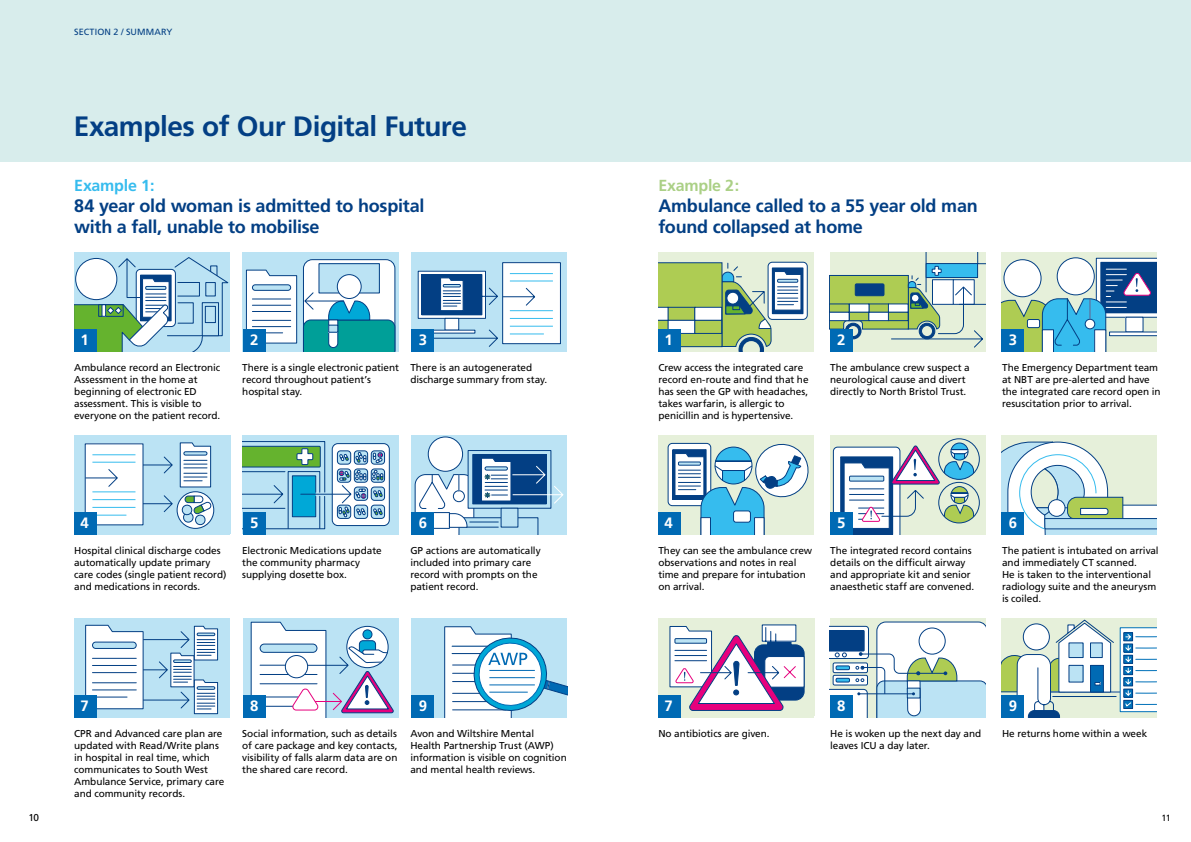
<style>
.page{position:relative;width:1191px;height:842px;background:#fff}
.page>*{position:absolute;margin:0;border:0;box-sizing:border-box;transform-origin:0 0}
.t1{font:700 28px "Frutiger";letter-spacing:-.02em;color:#033f84}
.t2{font:700 18px/21px "Frutiger";letter-spacing:-.015em;color:#033f84}
.t3{font:700 16px "Frutiger";letter-spacing:-.015em;color:#36bcee}
.t4{font:700 16px "Frutiger";letter-spacing:-.015em;color:#abd086}
.t5{font:700 15px "Frutiger";color:#fff}
.t6{font:10px/12px "Frutiger";letter-spacing:-.01em;color:#000}
.t7{font:9px "Frutiger";letter-spacing:.015em;color:#033f84}
.t8{font:9px "Frutiger";color:#000}
</style>
<div class="page">
<div style="left:0;top:0;width:1191px;height:162px;background:#d8edec"></div>
<div style="left:74px;top:252px;width:156px;height:99px;background:#bbe3f4"></div>
<svg style="left:74px;top:257px;width:155px;height:94px"></svg>
<div style="left:243px;top:252px;width:154px;height:99px;background:#bbe3f4"></div>
<svg style="left:245px;top:258px;width:154px;height:93px"></svg>
<div style="left:413px;top:252px;width:154px;height:99px;background:#bbe3f4"></div>
<svg style="left:411px;top:258px;width:150px;height:89px"></svg>
<div style="left:74px;top:435px;width:156px;height:99px;background:#bbe3f4"></div>
<svg style="left:85px;top:442px;width:130px;height:87px"></svg>
<svg style="left:243px;top:435px;width:156px;height:99px;background:#98c6d0"></svg>
<svg style="left:411px;top:435px;width:156px;height:99px"></svg>
<div style="left:74px;top:618px;width:156px;height:99px;background:#bbe3f4"></div>
<svg style="left:85px;top:624px;width:134px;height:91px"></svg>
<svg style="left:243px;top:618px;width:156px;height:99px"></svg>
<svg style="left:411px;top:618px;width:156px;height:99px"></svg>
<div style="left:658px;top:252px;width:156px;height:99px;background:#e6f0da"></div>
<svg style="left:658px;top:262px;width:150px;height:89px"></svg>
<div style="left:658px;top:435px;width:156px;height:99px;background:#e6f0da"></div>
<div style="left:668px;top:443px;width:43px;height:63px;background:#fff;border-radius:4px"></div>
<div style="left:667px;top:443px;width:44px;height:63px;border:1px solid #033f84;border-radius:4px"></div>
<div style="left:672px;top:449px;width:34px;height:51px;border:1px solid #033f84"></div>
<svg style="left:674px;top:442px;width:135px;height:92px"></svg>
<div style="left:658px;top:618px;width:156px;height:97px;background:#e6f0da"></div>
<svg style="left:669px;top:624px;width:136px;height:87px"></svg>
<svg style="left:829px;top:252px;width:156px;height:99px;background:#b5cfb5"></svg>
<svg style="left:830px;top:435px;width:3px;height:77px"></svg>
<svg style="left:833px;top:435px;width:152px;height:99px"></svg>
<div style="left:830px;top:618px;width:155px;height:97px;background:#e6f0da"></div>
<svg style="left:829px;top:621px;width:156px;height:96px;background:#c2d7dd"></svg>
<div style="left:1001px;top:252px;width:146px;height:95px;background:#e6f0da"></div>
<div style="left:1056px;top:257px;width:38px;height:38px;border:1px solid #033f84;border-radius:50%"></div>
<svg style="left:1001px;top:258px;width:156px;height:93px"></svg>
<div style="left:1001px;top:435px;width:156px;height:99px;background:#e6f0da"></div>
<svg style="left:1001px;top:441px;width:156px;height:93px"></svg>
<svg style="left:1001px;top:619px;width:156px;height:98px"></svg>
<div style="left:74px;top:329px;width:23px;height:22px;background:#006ab4"></div>
<div style="left:243px;top:329px;width:22px;height:22px;background:#006ab4"></div>
<div style="left:411px;top:329px;width:23px;height:22px;background:#006ab4"></div>
<div style="left:74px;top:512px;width:23px;height:22px;background:#006ab4"></div>
<div style="left:74px;top:695px;width:23px;height:22px;background:#006ab4"></div>
<div style="left:243px;top:512px;width:22px;height:22px;background:#006ab4"></div>
<div style="left:243px;top:695px;width:22px;height:22px;background:#006ab4"></div>
<div style="left:411px;top:512px;width:23px;height:22px;background:#006ab4"></div>
<div style="left:411px;top:695px;width:23px;height:22px;background:#006ab4"></div>
<div style="left:658px;top:329px;width:23px;height:22px;background:#006ab4"></div>
<div style="left:829px;top:329px;width:23px;height:22px;background:#006ab4"></div>
<div style="left:1001px;top:329px;width:22px;height:22px;background:#006ab4"></div>
<div style="left:658px;top:512px;width:23px;height:22px;background:#006ab4"></div>
<div style="left:658px;top:695px;width:23px;height:22px;background:#006ab4"></div>
<div style="left:829px;top:512px;width:23px;height:22px;background:#006ab4"></div>
<div style="left:829px;top:695px;width:23px;height:22px;background:#006ab4"></div>
<div style="left:1001px;top:512px;width:22px;height:22px;background:#006ab4"></div>
<div style="left:1001px;top:695px;width:22px;height:22px;background:#006ab4"></div>
<p class="t7" style="left:74px;top:28px;width:100px">SECTION 2 / SUMMARY</p>
<h1 class="t1" style="left:74px;top:115px;width:395px">Examples of Our Digital Future</h1>
<h3 class="t3" style="left:74px;top:179px;width:82px">Example 1:</h3>
<h2 class="t2" style="left:74px;top:197px;width:352px">84 year old woman is admitted to hospital with a fall, unable to mobilise</h2>
<h3 class="t4" style="left:658px;top:179px;width:82px">Example 2:</h3>
<h2 class="t2" style="left:658px;top:197px;width:321px">Ambulance called to a 55 year old man found collapsed at home</h2>
<h3 class="t5" style="left:80px;top:334px;width:10px">1</h3>
<h3 class="t5" style="left:250px;top:334px;width:10px">2</h3>
<h3 class="t5" style="left:419px;top:334px;width:10px">3</h3>
<h3 class="t5" style="left:664px;top:334px;width:10px">1</h3>
<h3 class="t5" style="left:837px;top:334px;width:10px">2</h3>
<h3 class="t5" style="left:1008px;top:334px;width:10px">3</h3>
<p class="t6" style="left:74px;top:362px;width:148px">Ambulance record an Electronic<br>Assessment in the home at beginning of electronic ED assessment. This is visible to everyone on the patient record.</p>
<p class="t6" style="left:242px;top:362px;width:158px">There is a single electronic patient record throughout patient’s hospital stay.</p>
<p class="t6" style="left:410px;top:362px;width:138px">There is an autogenerated discharge summary from stay.</p>
<p class="t6" style="left:658px;top:362px;width:152px">Crew access the integrated care record en-route and find that he has seen the GP with headaches, takes warfarin, is allergic to penicillin and is hypertensive.</p>
<p class="t6" style="left:830px;top:362px;width:141px">The ambulance crew suspect a neurological cause and divert directly to North Bristol Trust.</p>
<p class="t6" style="left:1002px;top:362px;width:160px">The Emergency Department team at NBT are pre-alerted and have the integrated care record open in resuscitation prior to arrival.</p>
<h3 class="t5" style="left:80px;top:517px;width:10px">4</h3>
<h3 class="t5" style="left:250px;top:517px;width:10px">5</h3>
<h3 class="t5" style="left:419px;top:517px;width:10px">6</h3>
<h3 class="t5" style="left:664px;top:517px;width:10px">4</h3>
<h3 class="t5" style="left:837px;top:517px;width:10px">5</h3>
<h3 class="t5" style="left:1008px;top:517px;width:10px">6</h3>
<p class="t6" style="left:74px;top:545px;width:154px">Hospital clinical discharge codes automatically update primary care codes (single patient record) and medications in records.</p>
<p class="t6" style="left:242px;top:545px;width:141px">Electronic Medications update the community pharmacy supplying dosette box.</p>
<p class="t6" style="left:410px;top:545px;width:132px">GP actions are automatically included into primary care record with prompts on the patient record.</p>
<p class="t6" style="left:658px;top:545px;width:155px">They can see the ambulance crew observations and notes in real time and prepare for intubation on arrival.</p>
<p class="t6" style="left:830px;top:545px;width:145px">The integrated record contains details on the difficult airway and appropriate kit and senior anaesthetic staff are convened.</p>
<p class="t6" style="left:1002px;top:545px;width:158px">The patient is intubated on arrival and immediately CT scanned.<br>He is taken to the interventional radiology suite and the aneurysm is coiled.</p>
<h3 class="t5" style="left:80px;top:700px;width:10px">7</h3>
<h3 class="t5" style="left:250px;top:700px;width:10px">8</h3>
<h3 class="t5" style="left:419px;top:700px;width:10px">9</h3>
<h3 class="t5" style="left:664px;top:700px;width:10px">7</h3>
<h3 class="t5" style="left:837px;top:700px;width:10px">8</h3>
<h3 class="t5" style="left:1008px;top:700px;width:10px">9</h3>
<p class="t6" style="left:74px;top:728px;width:152px">CPR and Advanced care plan are updated with Read/Write plans in hospital in real time, which communicates to South West<br>Ambulance Service, primary care and community records.</p>
<p class="t6" style="left:242px;top:728px;width:157px;text-align:justify">Social information, such as details of care package and key contacts, visibility of falls alarm data are on the shared care record.</p>
<p class="t6" style="left:410px;top:728px;width:158px">Avon and Wiltshire Mental<br>Health Partnership Trust (AWP) information is visible on cognition and mental health reviews.</p>
<p class="t6" style="left:658px;top:728px;width:113px">No antibiotics are given.</p>
<p class="t6" style="left:830px;top:728px;width:152px">He is woken up the next day and leaves ICU a day later.</p>
<p class="t6" style="left:1002px;top:728px;width:147px">He returns home within a week</p>
<p class="t6" style="left:28px;top:813px;width:12px">10</p>
<p class="t8" style="left:1161px;top:814px;width:11px">11</p>
</div>
